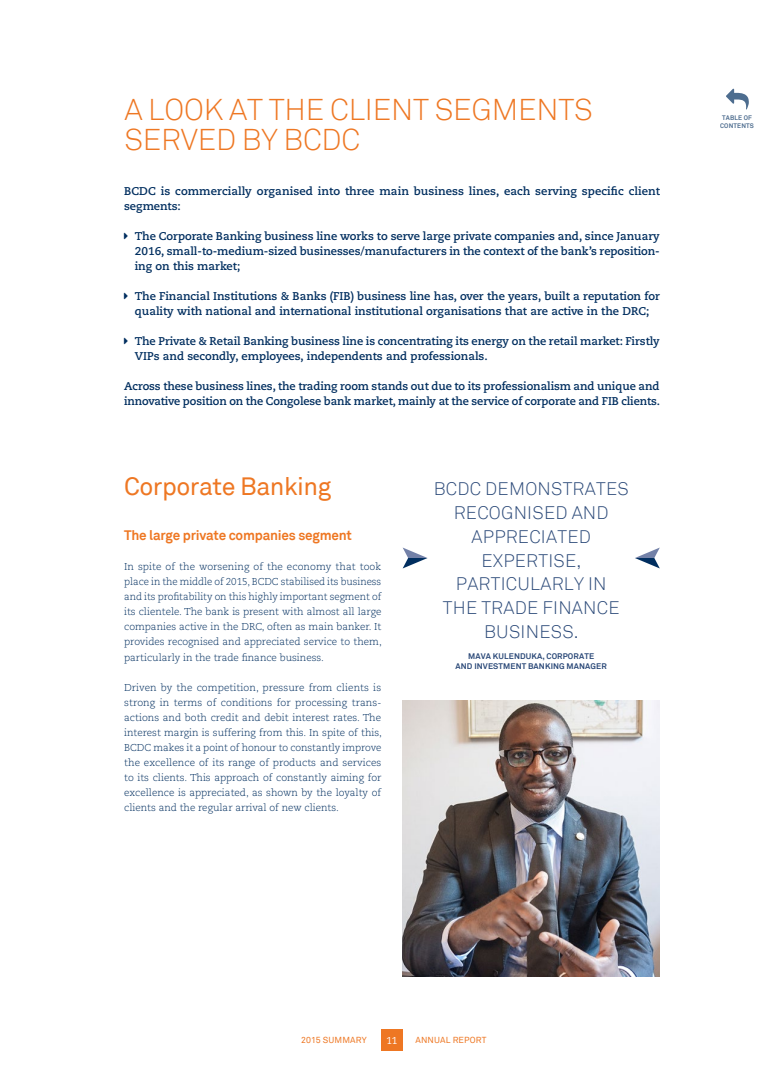
<style>
.page{position:relative;width:784px;height:1078px;background:#fff}
.page>*{position:absolute;margin:0;border:0;box-sizing:border-box;transform-origin:0 0}
.t1{font:300 30px/30px "Akkurat";letter-spacing:-.005em;color:#ee7723}
.t2{font:25px "Akkurat";letter-spacing:-.02em;color:#ee7723}
.t3{font:300 18.12px/23.8px "Akkurat";letter-spacing:.015em;color:#2c4a79;text-align:center}
.t4{font:700 13.75px "Akkurat";letter-spacing:-.015em;color:#ee7723}
.t5{font:700 11.25px/15px "Caecilia LT Std";color:#002e5f}
.t6{font:300 10px/15px "Caecilia LT Std";color:#002e5f;text-align:justify}
.t7{font:10px "Caecilia LT Std";color:#fff}
.t8{font:8.75px "Akkurat";letter-spacing:.015em;color:#ee7723}
.t9{font:700 8.12px/10px "Akkurat";letter-spacing:.015em;color:#2c4a79;text-align:center}
.t10{font:700 6.5px/8.5px "Akkurat";letter-spacing:.02em;color:#002e5f;text-align:center}
</style>
<div class="page">
<svg style="left:635px;top:548px;width:24px;height:20px"></svg>
<svg style="left:402px;top:547px;width:25px;height:21px"></svg>
<img style="left:402px;top:700px;width:257px;height:276px">
<div style="left:381px;top:1029px;width:21px;height:21px;background:#ee7723"></div>
<svg style="left:726px;top:89px;width:22px;height:20px"></svg>
<h1 class="t1" style="left:124px;top:95px;width:470px">A LOOK AT THE CLIENT SEGMENTS<br>SERVED BY BCDC</h1>
<p class="t5" style="left:124px;top:184px;width:537px">BCDC is commercially organised into three main business lines, each serving specific client segments:</p>
<p class="t5" style="left:135px;top:229px;width:526px;text-align:justify">The Corporate Banking business line works to serve large private companies and, since January 2016, small-to-medium-sized businesses/manufacturers in the context of the bank’s reposition&shy;ing on this market;</p>
<p class="t5" style="left:135px;top:289px;width:526px">The Financial Institutions &amp; Banks (FIB) business line has, over the years, built a reputation for quality with national and international institutional organisations that are active in the DRC;</p>
<p class="t5" style="left:135px;top:334px;width:526px">The Private &amp; Retail Banking business line is concentrating its energy on the retail market: Firstly<br>VIPs and secondly, employees, independents and professionals.</p>
<p class="t5" style="left:124px;top:379px;width:537px">Across these business lines, the trading room stands out due to its professionalism and unique and innovative position on the Congolese bank market, mainly at the service of corporate and FIB clients.</p>
<h2 class="t2" style="left:124px;top:472px;width:208px">Corporate Banking</h2>
<p class="t4" style="left:124px;top:526px;width:229px">The large private companies segment</p>
<p class="t6" style="left:124px;top:559px;width:259px">In spite of the worsening of the economy that took place in the middle of 2015, BCDC stabilised its business and its profitability on this highly important segment of its clientele. The bank is present with almost all large companies active in the DRC, often as main banker. It provides recognised and appreciated service to them, particularly in the trade finance business.</p>
<p class="t6" style="left:124px;top:679px;width:259px">Driven by the competition, pressure from clients is strong in terms of conditions for processing trans&shy;actions and both credit and debit interest rates. The interest margin is suffering from this. In spite of this, BCDC makes it a point of honour to constantly improve the excellence of its range of products and services to its clients. This approach of constantly aiming for excellence is appreciated, as shown by the loyalty of clients and the regular arrival of new clients.</p>
<h3 class="t3" style="left:433px;top:477px;width:196px">BCDC DEMONSTRATES<br>RECOGNISED AND<br>APPRECIATED<br>EXPERTISE,<br>PARTICULARLY IN<br>THE TRADE FINANCE<br>BUSINESS.</h3>
<p class="t9" style="left:455px;top:651px;width:153px">MAVA KULENDUKA, CORPORATE<br>AND INVESTMENT BANKING MANAGER</p>
<p class="t10" style="left:719px;top:113px;width:35px">TABLE OF<br>CONTENTS</p>
<p class="t8" style="left:301px;top:1034px;width:67px">2015 SUMMARY</p>
<p class="t7" style="left:386px;top:1034px;width:13px">11</p>
<p class="t8" style="left:415px;top:1034px;width:72px">ANNUAL REPORT</p>
</div>
